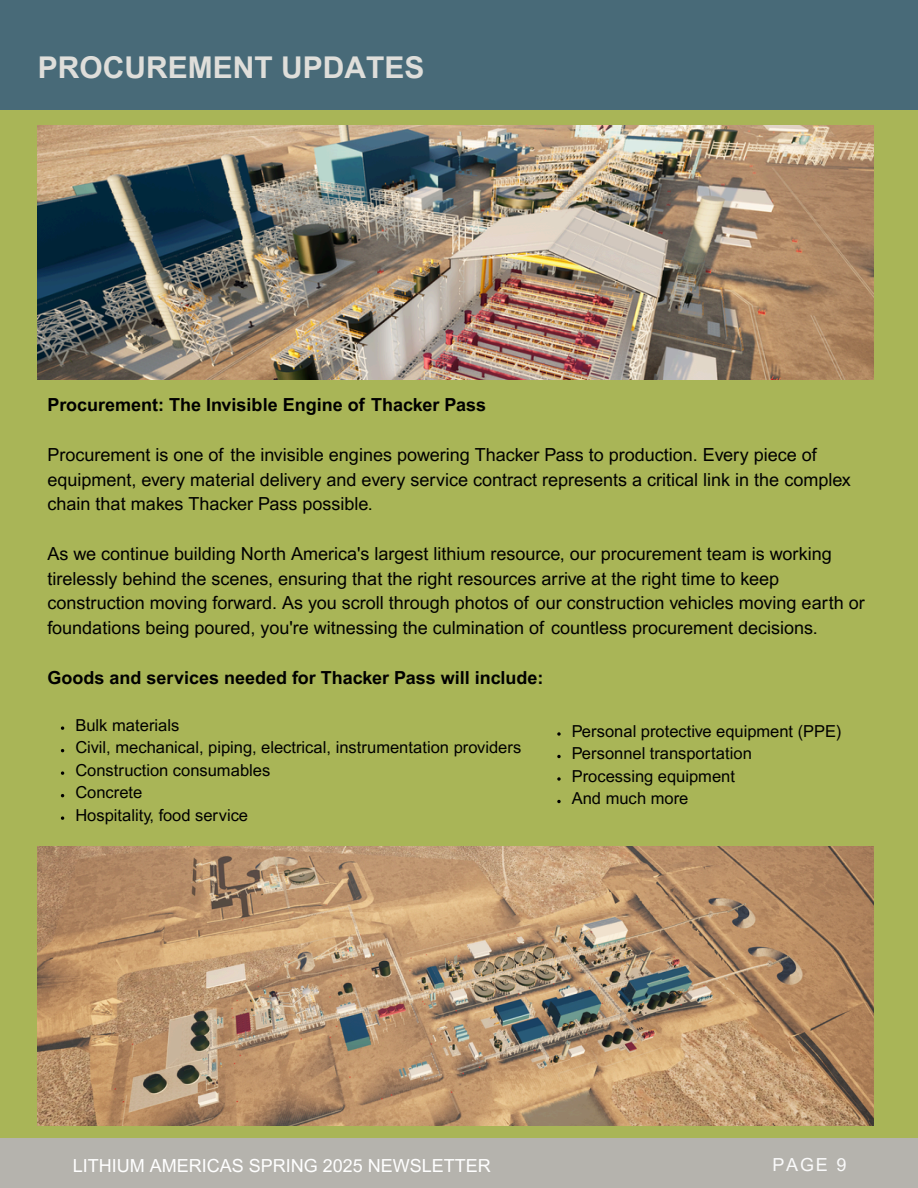
<style>
.page{position:relative;width:918px;height:1188px;background:#a9b557}
.page>*{position:absolute;margin:0;border:0;box-sizing:border-box;transform-origin:0 0}
.t1{font:700 30px "Arial MT Pro";color:#dfdeda}
.t2{font:18px/24.8px "Arial MT Pro";color:#000}
.t3{font:700 18px "Arial MT Pro";color:#000}
.t4{font:18px "Arial MT Pro";color:#fff}
.t5{font:18px "Arial MT Pro";color:#fafafa}
.t6{font:16.5px "Arial MT Pro";color:#000}
</style>
<div class="page">
<div style="left:1px;top:1139px;width:917px;height:49px;background:#b5b3ad"></div>
<div style="left:1px;top:0;width:917px;height:109px;background:#486a78"></div>
<svg style="left:61px;top:726px;width:3px;height:4px"></svg>
<svg style="left:61px;top:771px;width:3px;height:4px"></svg>
<svg style="left:61px;top:816px;width:3px;height:4px"></svg>
<img style="left:38px;top:125px;width:836px;height:254px">
<img style="left:38px;top:846px;width:836px;height:279px">
<svg style="left:557px;top:732px;width:4px;height:4px"></svg>
<svg style="left:557px;top:755px;width:4px;height:3px"></svg>
<svg style="left:557px;top:777px;width:4px;height:4px"></svg>
<svg style="left:557px;top:800px;width:4px;height:3px"></svg>
<p class="t1" style="left:38px;top:56px;width:388px">PROCUREMENT UPDATES</p>
<p class="t3" style="left:47px;top:398px;width:440px">Procurement: The Invisible Engine of Thacker Pass</p>
<h1 class="t2" style="left:47px;top:445px;width:805px">Procurement is one of the invisible engines powering Thacker Pass to production. Every piece of equipment, every material delivery and every service contract represents a critical link in the complex chain that makes Thacker Pass possible.</h1>
<p class="t2" style="left:47px;top:544px;width:786px">As we continue building North America's largest lithium resource, our procurement team is working</p>
<h3 class="t2" style="left:47px;top:568px;width:819px">tirelessly behind the scenes, ensuring that the right resources arrive at the right time to keep construction moving forward. As you scroll through photos of our construction vehicles moving earth or foundations being poured, you're witnessing the culmination of countless procurement decisions.</h3>
<p class="t3" style="left:47px;top:671px;width:498px">Goods and services needed for Thacker Pass will include:</p>
<p class="t6" style="left:75px;top:719px;width:105px">Bulk materials</p>
<p class="t6" style="left:75px;top:741px;width:447px">Civil, mechanical, piping, electrical, instrumentation providers</p>
<h3 class="t6" style="left:75px;top:764px;width:196px">Construction consumables</h3>
<p class="t6" style="left:75px;top:786px;width:68px">Concrete</p>
<p class="t6" style="left:75px;top:809px;width:174px">Hospitality, food service</p>
<p class="t6" style="left:572px;top:725px;width:271px">Personal protective equipment (PPE)</p>
<p class="t6" style="left:572px;top:747px;width:182px">Personnel transportation</p>
<p class="t6" style="left:572px;top:770px;width:165px">Processing equipment</p>
<p class="t6" style="left:572px;top:792px;width:118px">And much more</p>
<p class="t4" style="left:73px;top:1159px;width:420px">LITHIUM AMERICAS SPRING 2025 NEWSLETTER</p>
<p class="t5" style="left:772px;top:1158px;width:76px">PAGE 9</p>
</div>
